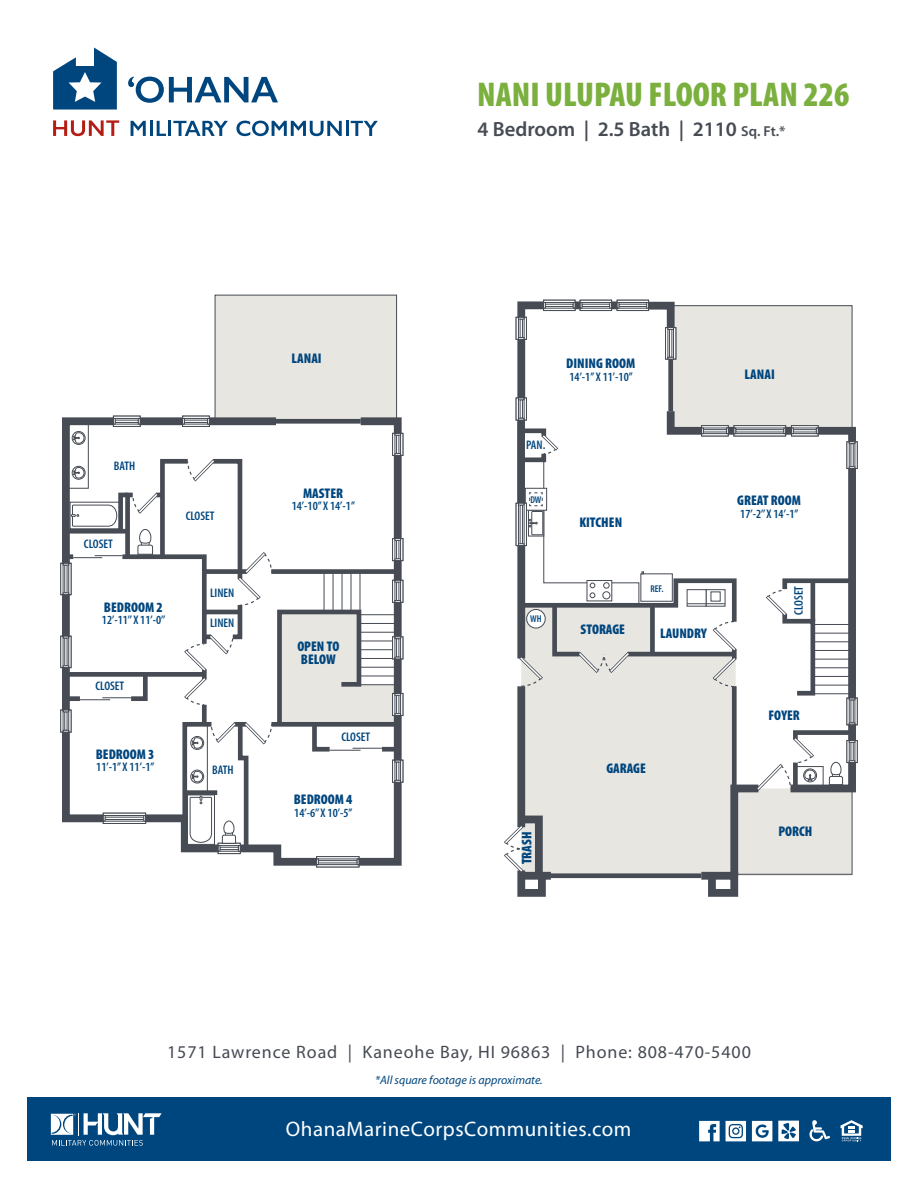
<style>
.page{position:relative;width:918px;height:1188px;background:#fff}
.page>*{position:absolute;margin:0;border:0;box-sizing:border-box;transform-origin:0 0}
.t1{font:900 condensed 34.5px "Myriad Pro";color:#7bb03f}
.t2{font:21px "Myriad Pro";letter-spacing:.025em;color:#fff}
.t3{font:600 20.55px "Myriad Pro";color:#464b54}
.t4{font:18px "Myriad Pro";letter-spacing:.05em;color:#464b54}
.t5{font:900 condensed 14.1px/12.5px "Myriad Pro";color:#00467e}
.t6{font:600 condensed 12.45px "Myriad Pro";color:#00467e}
.t7{font:italic 12px "Myriad Pro";color:#00467e}
.t8{font:600 condensed 9.9px "Myriad Pro";color:#00467e}
.s1{font-size:14.4px}
</style>
<div class="page">
<svg style="left:53px;top:120px;width:66px;height:16px"></svg>
<svg style="left:131px;top:121px;width:15px;height:15px"></svg>
<hr style="left:150px;top:121px;width:3px;height:15px;background:#00467e">
<svg style="left:157px;top:121px;width:9px;height:15px"></svg>
<hr style="left:168px;top:121px;width:3px;height:15px;background:#00467e">
<svg style="left:173px;top:121px;width:55px;height:15px"></svg>
<svg style="left:236px;top:121px;width:106px;height:15px"></svg>
<hr style="left:346px;top:121px;width:3px;height:15px;background:#00467e">
<svg style="left:351px;top:121px;width:27px;height:15px"></svg>
<svg style="left:53px;top:48px;width:64px;height:62px"></svg>
<svg style="left:128px;top:77px;width:150px;height:26px"></svg>
<svg style="left:525px;top:700px;width:322px;height:173px;background:#e9e7e3"></svg>
<svg style="left:850px;top:700px;width:5px;height:23px"></svg>
<div style="left:855px;top:698px;width:3px;height:27px;background:#fff;border:1px solid #464b54"></div>
<div style="left:847px;top:698px;width:3px;height:27px;background:#fff;border:1px solid #464b54"></div>
<div style="left:851px;top:699px;width:3px;height:24px;background:#fff;border:1px solid #464b54"></div>
<div style="left:517px;top:686px;width:8px;height:141px;background:#464b54"></div>
<div style="left:551px;top:873px;width:150px;height:5px;background:#464b54"></div>
<div style="left:732px;top:686px;width:5px;height:102px;background:#464b54"></div>
<svg style="left:504px;top:812px;width:55px;height:85px"></svg>
<svg style="left:515px;top:299px;width:343px;height:401px"></svg>
<svg style="left:706px;top:589px;width:19px;height:18px"></svg>
<div style="left:687px;top:589px;width:19px;height:18px;background:#fff;border:1px solid #464b54"></div>
<hr style="left:687px;top:603px;width:38px;height:1px;background:#464b54">
<div style="left:711px;top:592px;width:10px;height:10px;border:1px solid #464b54"></div>
<div style="left:527px;top:609px;width:18px;height:19px;background:#fff;border-radius:50%"></div>
<div style="left:526px;top:609px;width:20px;height:19px;border:1px solid #464b54;border-radius:50%"></div>
<svg style="left:60px;top:294px;width:344px;height:574px"></svg>
<svg style="left:694px;top:723px;width:164px;height:174px"></svg>
<div style="left:27px;top:1098px;width:864px;height:63px;background:#00467e"></div>
<svg style="left:51px;top:1113px;width:111px;height:33px"></svg>
<svg style="left:840px;top:1120px;width:23px;height:21px"></svg>
<svg style="left:810px;top:1120px;width:20px;height:21px"></svg>
<svg style="left:699px;top:1121px;width:21px;height:20px"></svg>
<svg style="left:752px;top:1121px;width:20px;height:20px"></svg>
<svg style="left:726px;top:1121px;width:20px;height:20px"></svg>
<svg style="left:778px;top:1121px;width:21px;height:20px"></svg>
<p class="t6" style="left:114px;top:458px;width:23px">BATH</p>
<p class="t6" style="left:84px;top:537px;width:30px">CLOSET</p>
<p class="t5" style="left:104px;top:601px;width:60px">BEDROOM 2</p>
<p class="t6" style="left:102px;top:613px;width:65px">12’-11’’ X 11’-0’’</p>
<p class="t6" style="left:186px;top:508px;width:30px">CLOSET</p>
<p class="t6" style="left:210px;top:585px;width:26px">LINEN</p>
<p class="t6" style="left:210px;top:615px;width:26px">LINEN</p>
<p class="t6" style="left:95px;top:679px;width:30px">CLOSET</p>
<p class="t5" style="left:96px;top:747px;width:60px">BEDROOM 3</p>
<p class="t6" style="left:96px;top:759px;width:60px">11’-1’’ X 11’-1’’</p>
<p class="t6" style="left:212px;top:762px;width:23px">BATH</p>
<p class="t5" style="left:292px;top:352px;width:32px">LANAI</p>
<p class="t5" style="left:303px;top:486px;width:42px">MASTER</p>
<p class="t6" style="left:292px;top:498px;width:65px">14’-10’’ X 14’-1’’</p>
<p class="t5" style="left:297px;top:640px;width:43px">OPEN TO<br>BELOW</p>
<p class="t6" style="left:341px;top:729px;width:30px">CLOSET</p>
<p class="t5" style="left:294px;top:793px;width:60px">BEDROOM 4</p>
<p class="t6" style="left:294px;top:805px;width:60px">14’-6’’ X 10’-5’’</p>
<h1 class="t1" style="left:477px;top:73px;width:374px">NANI ULUPAU FLOOR PLAN 226</h1>
<h3 class="t3" style="left:477px;top:116px;width:310px">4 Bedroom | 2.5 Bath | 2110 <span class="s1">Sq. Ft.*</span></h3>
<p class="t5" style="left:566px;top:357px;width:71px">DINING ROOM</p>
<p class="t6" style="left:569px;top:369px;width:65px">14’-1’’ X 11’-10’’</p>
<p class="t6" style="left:526px;top:437px;width:21px">PAN.</p>
<p class="t8" style="left:530px;top:493px;width:13px">DW</p>
<p class="t8" style="left:530px;top:612px;width:13px">WH</p>
<p class="t5" style="left:579px;top:516px;width:44px">KITCHEN</p>
<p class="t5" style="left:581px;top:623px;width:46px">STORAGE</p>
<p class="t8" style="left:650px;top:582px;width:15px">REF.</p>
<p class="t5" style="left:660px;top:627px;width:48px">LAUNDRY</p>
<p class="t5" style="left:520px;top:864px;width:34px;rotate:-90deg">TRASH</p>
<p class="t5" style="left:606px;top:762px;width:41px">GARAGE</p>
<p class="t5" style="left:745px;top:368px;width:32px">LANAI</p>
<p class="t5" style="left:737px;top:494px;width:65px">GREAT ROOM</p>
<p class="t6" style="left:740px;top:506px;width:60px">17’-2’’ X 14’-1’’</p>
<p class="t6" style="left:791px;top:615px;width:30px;rotate:-90deg">CLOSET</p>
<p class="t5" style="left:768px;top:709px;width:33px">FOYER</p>
<p class="t5" style="left:778px;top:825px;width:35px">PORCH</p>
<h3 class="t4" style="left:167px;top:1041px;width:585px">1571 Lawrence Road | Kaneohe Bay, HI 96863 | Phone: 808-470-5400</h3>
<p class="t7" style="left:375px;top:1072px;width:169px">*All square footage is approximate.</p>
<h2 class="t2" style="left:286px;top:1116px;width:347px">OhanaMarineCorpsCommunities.com</h2>
</div>
